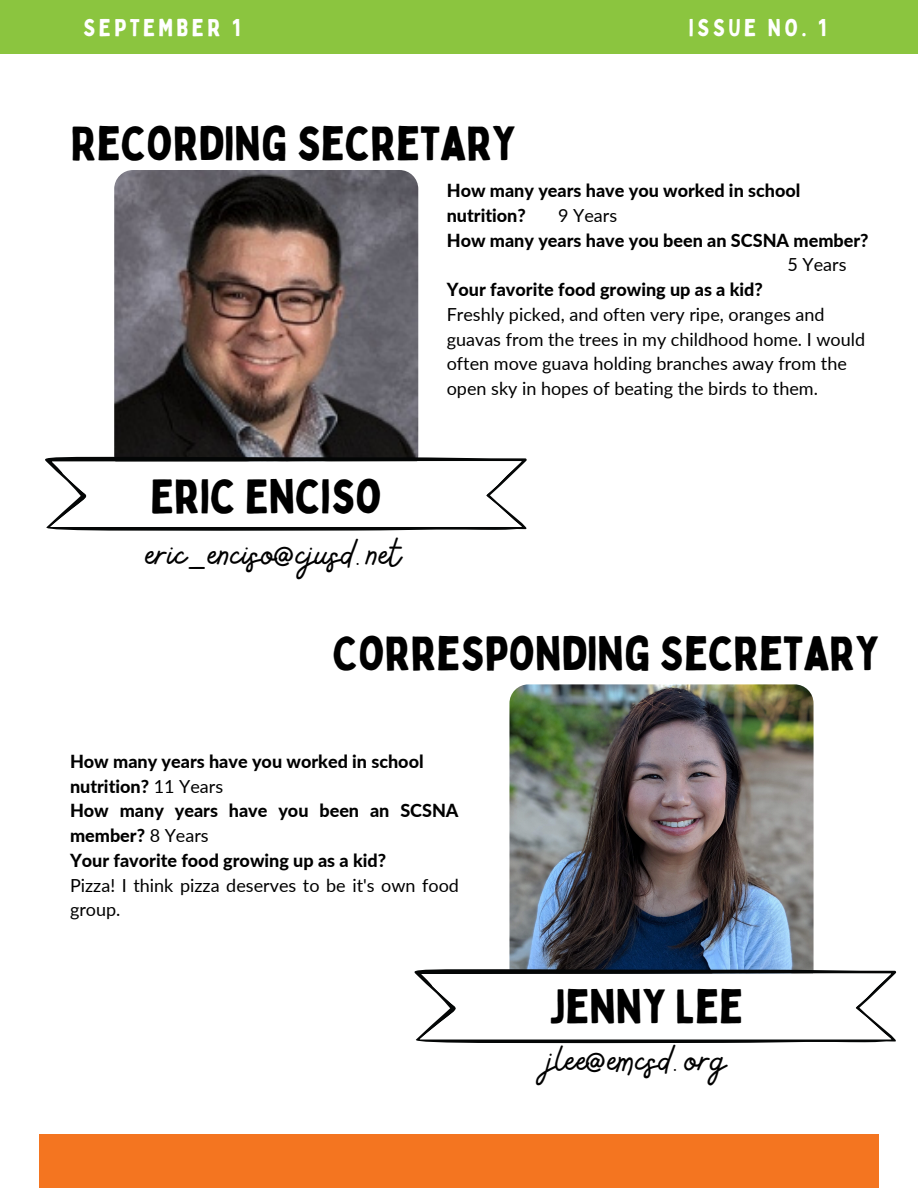
<style>
.page{position:relative;width:918px;height:1188px;background:#fff}
.page>*{position:absolute;margin:0;border:0;box-sizing:border-box;transform-origin:0 0}
.t1{font:47.25px "Bobby Jones";color:#000}
.t2{font:40.5px "Bellaboo";color:#000}
.t3{font:24px "Bobby Jones";letter-spacing:.14em;color:#fff}
.t4{font:800 18px/24.8px "Lato";color:#000}
.t5{font:18px/24.8px "Lato";color:#000}
.s1{font-weight:400}
</style>
<div class="page">
<div style="left:39px;top:1134px;width:840px;height:54px;background:#f47520"></div>
<div style="left:0;top:0;width:918px;height:54px;background:#8bc53f"></div>
<img style="left:509px;top:684px;width:305px;height:304px;border-radius:19px">
<svg style="left:414px;top:967px;width:483px;height:77px"></svg>
<img style="left:114px;top:170px;width:304px;height:304px;border-radius:19px">
<svg style="left:45px;top:455px;width:482px;height:76px"></svg>
<h3 class="t3" style="left:83px;top:13px;width:158px">SEPTEMBER 1</h3>
<h3 class="t3" style="left:689px;top:13px;width:139px">ISSUE NO. 1</h3>
<h1 class="t1" style="left:71px;top:114px;width:446px">RECORDING SECRETARY</h1>
<h1 class="t1" style="left:150px;top:466px;width:233px">ERIC ENCISO</h1>
<h2 class="t2" style="left:145px;top:528px;width:257px">eric_enciso@cjusd.net</h2>
<p class="t4" style="left:447px;top:178px;width:355px">How many years have you worked in school nutrition?</p>
<p class="t5" style="left:558px;top:202px;width:61px">9 Years</p>
<p class="t4" style="left:447px;top:227px;width:423px">How many years have you been an SCSNA member?</p>
<p class="t5" style="left:787px;top:252px;width:61px">5 Years</p>
<p class="t4" style="left:447px;top:277px;width:318px">Your favorite food growing up as a kid?</p>
<p class="t5" style="left:447px;top:301px;width:420px">Freshly picked, and often very ripe, oranges and guavas from the trees in my childhood home. I would often move guava holding branches away from the open sky in hopes of beating the birds to them.</p>
<h1 class="t1" style="left:333px;top:624px;width:548px">CORRESPONDING SECRETARY</h1>
<p class="t4" style="left:70px;top:748px;width:390px">How many years have you worked in school nutrition? <span class="s1">11 Years<br></span>How many years have you been an SCSNA member? <span class="s1">8 Years<br></span>Your favorite food growing up as a kid?</p>
<p class="t5" style="left:70px;top:872px;width:391px">Pizza! I think pizza deserves to be it's own food group.</p>
<h1 class="t1" style="left:549px;top:977px;width:195px">JENNY LEE</h1>
<h2 class="t2" style="left:547px;top:1034px;width:180px">jlee@emcsd.org</h2>
</div>
